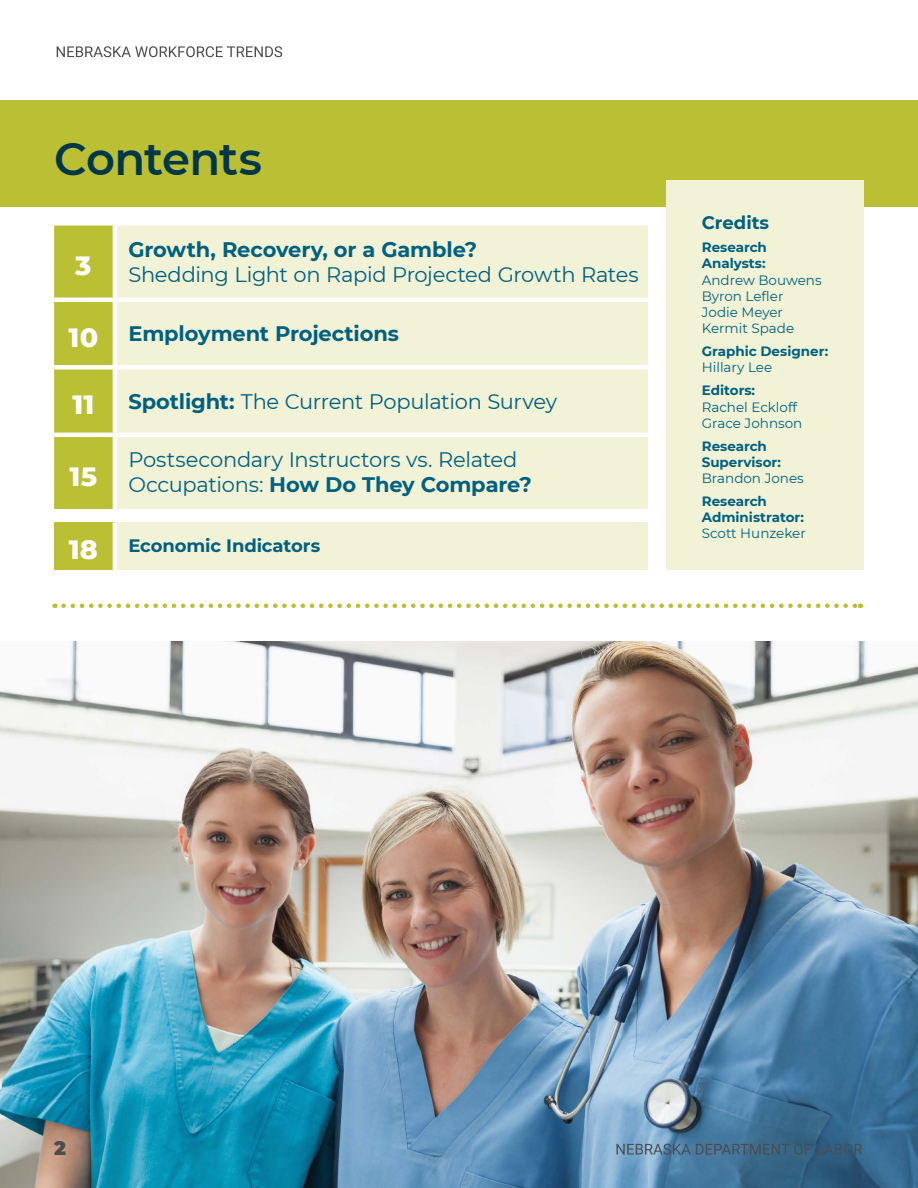
<style>
.page{position:relative;width:918px;height:1188px;background:#fff}
.page>*{position:absolute;margin:0;border:0;box-sizing:border-box;transform-origin:0 0}
.Feature_Header{font:600 45px "Montserrat";letter-spacing:-.02em;color:#003748}
.Sources_Heading{font:800 27px "Montserrat";letter-spacing:.005em;color:#fff}
.t1{font:21px/25.2px "Montserrat";letter-spacing:-.015em;color:#00607f}
.t2{font:700 21px "Montserrat";letter-spacing:-.005em;color:#00607f}
.t3{font:900 19.5px "Montserrat";color:#4d4d4f}
.t4{font:700 18px "Montserrat";letter-spacing:-.005em;color:#00607f}
.Contributor{font:13.5px "Montserrat";color:#00607f}
.Paragraph_Style_1{font:700 13.5px/16.2px "Montserrat";color:#00607f}
.s1{font-weight:700}
</style>
<div class="page">
<svg style="left:57px;top:46px;width:225px;height:11px"></svg>
<svg style="left:64px;top:604px;width:797px;height:4px"></svg>
<img style="left:0;top:642px;width:918px;height:546px">
<div style="left:0;top:101px;width:918px;height:106px;background:#babf33"></div>
<div style="left:54px;top:523px;width:61px;height:47px;background:#babf33"></div>
<div style="left:115px;top:523px;width:533px;height:47px;background:#f1f2d6"></div>
<hr style="left:113px;top:523px;width:4px;height:47px;background:#fff">
<div style="left:54px;top:226px;width:59px;height:283px;background:#babf33"></div>
<div style="left:117px;top:226px;width:531px;height:283px;background:#f1f2d6"></div>
<hr style="left:54px;top:298px;width:61px;height:4px;background:#fff">
<hr style="left:115px;top:298px;width:533px;height:4px;background:#fff">
<div style="left:54px;top:365px;width:61px;height:5px;background:#fff"></div>
<div style="left:115px;top:365px;width:533px;height:5px;background:#fff"></div>
<hr style="left:54px;top:433px;width:61px;height:4px;background:#fff">
<hr style="left:115px;top:433px;width:533px;height:4px;background:#fff">
<div style="left:666px;top:180px;width:198px;height:390px;background:#f1f2d6"></div>
<svg style="left:616px;top:1144px;width:246px;height:11px;background:#4a6b84"></svg>
<p class="Feature_Header" style="left:54px;top:128px;width:209px">Contents</p>
<p class="Sources_Heading" style="left:75px;top:245px;width:18px">3</p>
<p class="t2" style="left:128px;top:234px;width:350px">Growth, Recovery, or a Gamble?</p>
<p class="t1" style="left:128px;top:261px;width:512px">Shedding Light on Rapid Projected Growth Rates</p>
<p class="Sources_Heading" style="left:69px;top:317px;width:31px">10</p>
<p class="t2" style="left:128px;top:319px;width:272px">Employment Projections</p>
<p class="Sources_Heading" style="left:72px;top:385px;width:23px">11</p>
<p class="t1" style="left:128px;top:388px;width:430px"><span class="s1">Spotlight:</span> The Current Population Survey</p>
<p class="Sources_Heading" style="left:70px;top:457px;width:29px">15</p>
<p class="t1" style="left:128px;top:446px;width:405px">Postsecondary Instructors vs. Related<br>Occupations: <span class="s1">How Do They Compare?</span></p>
<p class="Sources_Heading" style="left:69px;top:530px;width:31px">18</p>
<p class="t4" style="left:128px;top:532px;width:193px">Economic Indicators</p>
<p class="t4" style="left:702px;top:210px;width:69px">Credits</p>
<p class="Paragraph_Style_1" style="left:702px;top:239px;width:67px">Research<br>Analysts:</p>
<p class="Contributor" style="left:702px;top:271px;width:121px">Andrew Bouwens</p>
<p class="Contributor" style="left:702px;top:287px;width:83px">Byron Lefler</p>
<p class="Contributor" style="left:702px;top:303px;width:83px">Jodie Meyer</p>
<p class="Contributor" style="left:702px;top:319px;width:94px">Kermit Spade</p>
<p class="Paragraph_Style_1" style="left:702px;top:343px;width:128px">Graphic Designer:</p>
<p class="Contributor" style="left:702px;top:358px;width:72px">Hillary Lee</p>
<p class="Paragraph_Style_1" style="left:702px;top:382px;width:55px">Editors:</p>
<p class="Contributor" style="left:702px;top:397px;width:97px">Rachel Eckloff</p>
<p class="Contributor" style="left:702px;top:414px;width:102px">Grace Johnson</p>
<p class="Paragraph_Style_1" style="left:702px;top:437px;width:81px">Research<br>Supervisor:</p>
<p class="Contributor" style="left:702px;top:469px;width:104px">Brandon Jones</p>
<p class="Paragraph_Style_1" style="left:702px;top:492px;width:104px">Research<br>Administrator:</p>
<p class="Contributor" style="left:702px;top:524px;width:106px">Scott Hunzeker</p>
<p class="t3" style="left:54px;top:1133px;width:13px">2</p>
</div>
